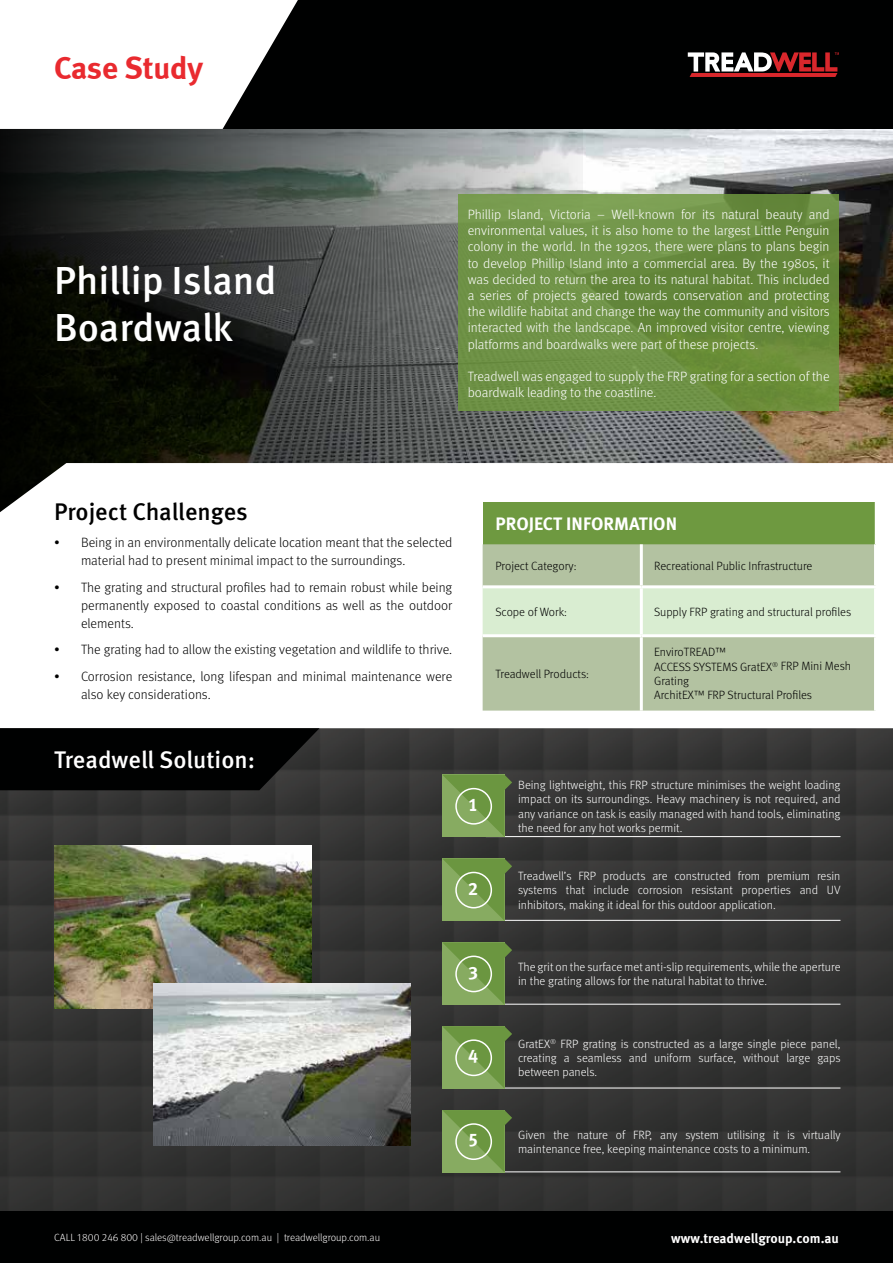
<style>
.page{position:relative;width:893px;height:1263px;background:#fff}
.page>*{position:absolute;margin:0;border:0;box-sizing:border-box;transform-origin:0 0}
.t1{font:500 39px/46.8px "Meta Pro";color:#fff}
.t2{font:31.5px "Meta Bold LF";color:#e92a2f}
.t3{font:500 24px "Meta Pro";color:#fff}
.t4{font:500 24px "Meta Pro";letter-spacing:-.005em;color:#000}
.t5{font:700 18px "Meta Pro";color:#fff}
.t6{font:18px "Meta Bold LF";color:#fff}
.t7{font:300 13.5px/16.2px "Meta Pro";color:#fff;text-align:justify}
.t8{font:300 13.5px/18px "Meta Pro";color:#000}
.t9{font:700 13.5px "Meta Pro";color:#fff}
.t10{font:300 12px/14.4px "Meta Pro";color:#fff;text-align:justify}
.t11{font:300 12px/14.4px "Meta Pro";color:#000}
.t12{font:300 10.5px "Meta Pro";color:#fff}
</style>
<div class="page">
<img style="left:583px;top:129px;width:310px;height:334px">
<svg style="left:0;top:129px;width:583px;height:334px;background:#3d413e"></svg>
<div style="left:0;top:728px;width:893px;height:483px;background:#343433"></div>
<svg style="left:0;top:463px;width:886px;height:248px"></svg>
<div style="left:0;top:0;width:893px;height:129px;background:#000101"></div>
<svg style="left:0;top:0;width:298px;height:129px;background:#dedede"></svg>
<svg style="left:458px;top:195px;width:381px;height:216px;background:#6c8f42"></svg>
<svg style="left:688px;top:52px;width:151px;height:25px"></svg>
<div style="left:483px;top:502px;width:392px;height:42px;background:#6e9940"></div>
<div style="left:483px;top:544px;width:391px;height:167px;background:#b3c2a1"></div>
<div style="left:483px;top:588px;width:391px;height:46px;background:#d9edd1"></div>
<hr style="left:875px;top:502px;width:1px;height:42px;background:#fff">
<hr style="left:640px;top:544px;width:3px;height:41px;background:#fff">
<hr style="left:874px;top:544px;width:3px;height:41px;background:#fff">
<hr style="left:640px;top:637px;width:3px;height:74px;background:#fff">
<hr style="left:874px;top:637px;width:3px;height:74px;background:#fff">
<hr style="left:483px;top:585px;width:158px;height:3px;background:#fff">
<hr style="left:641px;top:585px;width:236px;height:3px;background:#fff">
<hr style="left:640px;top:588px;width:3px;height:46px;background:#fff">
<hr style="left:874px;top:588px;width:3px;height:46px;background:#fff">
<hr style="left:483px;top:634px;width:158px;height:3px;background:#fff">
<hr style="left:641px;top:634px;width:236px;height:3px;background:#fff">
<svg style="left:0;top:728px;width:320px;height:62px;background:#050606"></svg>
<div style="left:0;top:1211px;width:893px;height:52px;background:#000101"></div>
<hr style="left:486px;top:1088px;width:354px;height:1px;background:#fff">
<svg style="left:442px;top:1026px;width:70px;height:62px;background:#749850"></svg>
<div style="left:455px;top:1039px;width:37px;height:37px;border:2px solid #fff;border-radius:50%"></div>
<hr style="left:486px;top:1004px;width:354px;height:1px;background:#fff">
<svg style="left:442px;top:942px;width:70px;height:63px;background:#759851"></svg>
<div style="left:455px;top:955px;width:37px;height:37px;border:2px solid #fff;border-radius:50%"></div>
<hr style="left:486px;top:836px;width:354px;height:1px;background:#fff">
<svg style="left:442px;top:775px;width:70px;height:62px;background:#759851"></svg>
<div style="left:455px;top:788px;width:37px;height:37px;border:2px solid #fff;border-radius:50%"></div>
<hr style="left:486px;top:920px;width:354px;height:1px;background:#fff">
<svg style="left:442px;top:858px;width:70px;height:63px;background:#759851"></svg>
<div style="left:455px;top:872px;width:37px;height:36px;border:2px solid #fff;border-radius:50%"></div>
<hr style="left:486px;top:1171px;width:354px;height:1px;background:#fff">
<svg style="left:442px;top:1110px;width:70px;height:62px;background:#749850"></svg>
<div style="left:455px;top:1123px;width:37px;height:37px;border:2px solid #fff;border-radius:50%"></div>
<img style="left:54px;top:846px;width:257px;height:162px">
<img style="left:153px;top:983px;width:257px;height:162px">
<h2 class="t2" style="left:54px;top:50px;width:151px">Case Study</h2>
<h1 class="t1" style="left:54px;top:255px;width:224px">Phillip Island<br>Boardwalk</h1>
<p class="t7" style="left:468px;top:205px;width:363px">Phillip Island, Victoria – Well-known for its natural beauty and environmental values, it is also home to the largest Little Penguin colony in the world. In the 1920s, there were plans to plans begin to develop Phillip Island into a commercial area. By the 1980s, it was decided to return the area to its natural habitat. This included a series of projects geared towards conservation and protecting the wildlife habitat and change the way the community and visitors interacted with the landscape. An improved visitor centre, viewing platforms and boardwalks were part of these projects.</p>
<p class="t7" style="left:468px;top:367px;width:363px">Treadwell was engaged to supply the FRP grating for a section of the boardwalk leading to the coastline.</p>
<h3 class="t4" style="left:54px;top:493px;width:195px">Project Challenges</h3>
<p class="t8" style="left:81px;top:533px;width:373px;text-indent:-27px">• Being in an environmentally delicate location meant that the selected material had to present minimal impact to the surroundings.</p>
<p class="t8" style="left:81px;top:578px;width:373px;text-align:justify;text-indent:-27px">• The grating and structural profiles had to remain robust while being permanently exposed to coastal conditions as well as the outdoor elements.</p>
<p class="t8" style="left:54px;top:640px;width:400px">• The grating had to allow the existing vegetation and wildlife to thrive.</p>
<p class="t8" style="left:81px;top:667px;width:373px;text-indent:-27px">• Corrosion resistance, long lifespan and minimal maintenance were also key considerations.</p>
<h3 class="t5" style="left:495px;top:509px;width:183px">PROJECT INFORMATION</h3>
<p class="t11" style="left:495px;top:558px;width:83px">Project Category:</p>
<p class="t11" style="left:654px;top:558px;width:160px">Recreational Public Infrastructure</p>
<p class="t11" style="left:495px;top:604px;width:73px">Scope of Work:</p>
<p class="t11" style="left:654px;top:604px;width:199px">Supply FRP grating and structural profiles</p>
<p class="t11" style="left:495px;top:666px;width:95px">Treadwell Products:</p>
<p class="t11" style="left:654px;top:644px;width:199px">EnviroTREAD™<br>ACCESS SYSTEMS GratEX<sup>®</sup> FRP Mini Mesh<br>Grating<br>ArchitEX™ FRP Structural Profiles</p>
<h3 class="t3" style="left:54px;top:741px;width:203px">Treadwell Solution:</h3>
<h3 class="t6" style="left:468px;top:794px;width:12px">1</h3>
<h3 class="t6" style="left:468px;top:878px;width:12px">2</h3>
<p class="t10" style="left:518px;top:777px;width:324px">Being lightweight, this FRP structure minimises the weight loading impact on its surroundings. Heavy machinery is not required, and any variance on task is easily managed with hand tools, eliminating the need for any hot works permit.</p>
<p class="t10" style="left:518px;top:868px;width:324px">Treadwell’s FRP products are constructed from premium resin systems that include corrosion resistant properties and UV inhibitors, making it ideal for this outdoor application.</p>
<h3 class="t6" style="left:468px;top:961px;width:12px">3</h3>
<p class="t10" style="left:518px;top:959px;width:324px">The grit on the surface met anti-slip requirements, while the aperture in the grating allows for the natural habitat to thrive.</p>
<h3 class="t6" style="left:468px;top:1045px;width:12px">4</h3>
<h3 class="t6" style="left:468px;top:1129px;width:12px">5</h3>
<p class="t10" style="left:518px;top:1035px;width:324px">GratEX<sup>®</sup> FRP grating is constructed as a large single piece panel, creating a seamless and uniform surface, without large gaps between panels.</p>
<p class="t10" style="left:518px;top:1126px;width:324px">Given the nature of FRP, any system utilising it is virtually maintenance free, keeping maintenance costs to a minimum.</p>
<p class="t12" style="left:54px;top:1230px;width:328px">CALL 1800 246 800 | sales@treadwellgroup.com.au | treadwellgroup.com.au</p>
<p class="t9" style="left:671px;top:1228px;width:169px">www.treadwellgroup.com.au</p>
</div>
